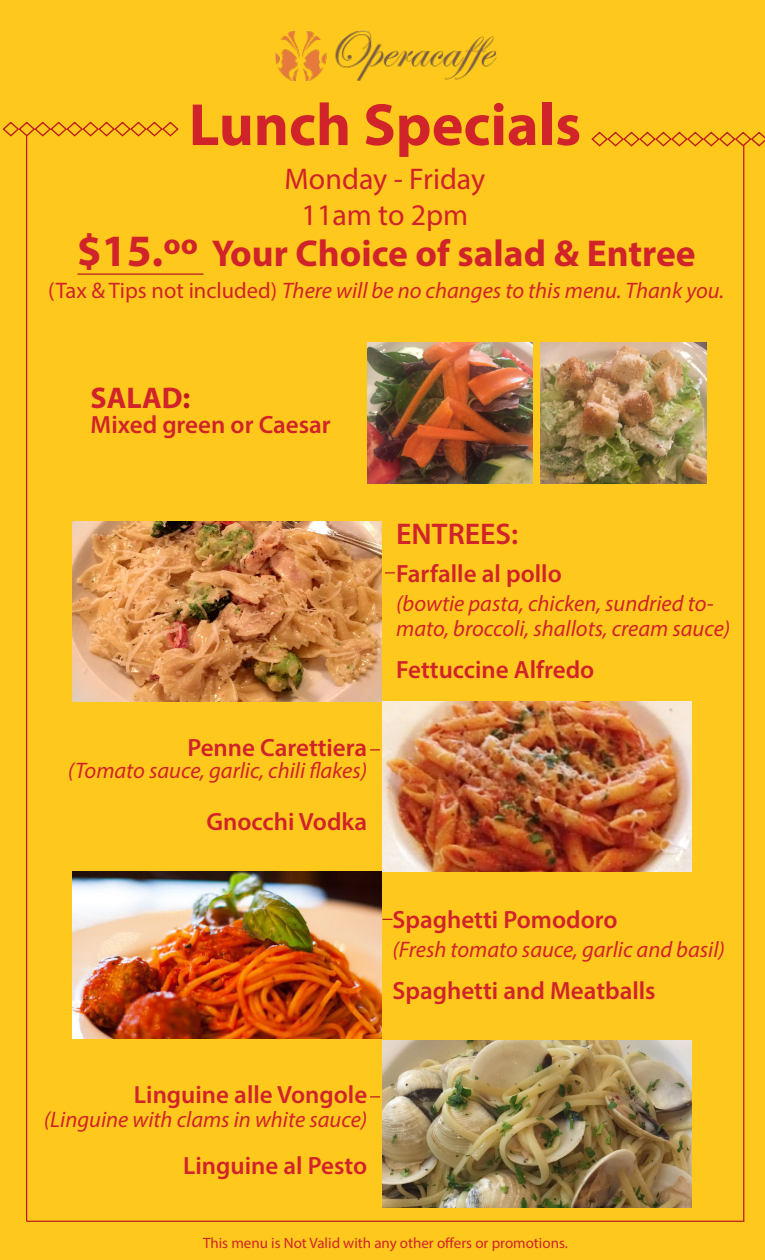
<style>
.page{position:relative;width:765px;height:1260px;background:#fec91c}
.page>*{position:absolute;margin:0;border:0;box-sizing:border-box;transform-origin:0 0}
.t1{font:700 60px "Myriad Pro";color:#d1232a}
.t2{font:700 37.5px "Myriad Pro";color:#d1232a}
.t3{font:30px/36px "Myriad Pro";color:#d1232a;text-align:center}
.Menu_item{font:600 30px "Myriad Pro";color:#d1232a}
.t4{font:700 30px "Myriad Pro";color:#d1232a}
.Menu_item-2{font:600 25px "Myriad Pro";color:#d1232a}
.description{font:600 25px "Myriad Pro";color:#d1232a}
.Menu_item-3{font:italic 22.5px/24.5px "Myriad Pro";color:#d1232a}
.description-2{font:italic 22.5px "Myriad Pro";color:#d1232a}
.t5{font:15px "Myriad Pro";color:#d1232a}
.s1{font-size:45px}
.s2{font-style:normal}
.s3{color:#bb1b20}
</style>
<div class="page">
<img style="left:275px;top:30px;width:222px;height:52px">
<svg style="left:591px;top:131px;width:174px;height:17px"></svg>
<svg style="left:2px;top:121px;width:177px;height:17px"></svg>
<img style="left:367px;top:343px;width:165px;height:141px">
<img style="left:541px;top:343px;width:165px;height:141px">
<img style="left:73px;top:872px;width:309px;height:167px">
<img style="left:383px;top:701px;width:308px;height:171px">
<img style="left:383px;top:1040px;width:308px;height:167px">
<img style="left:73px;top:521px;width:309px;height:180px">
<hr style="left:78px;top:273px;width:126px;height:2px;background:#bb1b20">
<hr style="left:26px;top:135px;width:1px;height:1086px;background:#bb1b20">
<hr style="left:743px;top:145px;width:1px;height:1076px;background:#bb1b20">
<svg style="left:370px;top:1096px;width:10px;height:2px"></svg>
<hr style="left:27px;top:1221px;width:717px;height:1px;background:#bb1b20">
<p class="t1" style="left:189px;top:86px;width:394px">Lunch Specials</p>
<p class="t3" style="left:285px;top:161px;width:202px">Monday - Friday<br>11am to 2pm</p>
<p class="t2" style="left:77px;top:229px;width:621px"><span class="s1">$15.ºº</span> Your Choice of salad &amp; Entree</p>
<p class="Menu_item-3" style="left:48px;top:278px;width:677px"><span class="s2">(Tax &amp; Tips not included)</span> There will be no changes to this menu. Thank you.</p>
<p class="t4" style="left:91px;top:379px;width:101px">SALAD<span class="s3">:</span></p>
<p class="Menu_item-2" style="left:91px;top:409px;width:242px">Mixed green or Caesar</p>
<p class="Menu_item-2" style="left:187px;top:731px;width:181px">Penne Carettiera</p>
<p class="description-2" style="left:68px;top:757px;width:301px">(Tomato sauce, garlic, chili flakes)</p>
<p class="Menu_item-2" style="left:207px;top:806px;width:162px">Gnocchi Vodka</p>
<p class="Menu_item" style="left:396px;top:515px;width:124px">ENTREES:</p>
<p class="Menu_item-2" style="left:396px;top:557px;width:167px">Farfalle al pollo</p>
<p class="Menu_item-3" style="left:396px;top:591px;width:336px">(bowtie pasta, chicken, sundried to&shy;mato, broccoli, shallots, cream sauce)</p>
<p class="Menu_item-2" style="left:396px;top:653px;width:200px">Fettuccine Alfredo</p>
<p class="Menu_item-2" style="left:392px;top:903px;width:227px">Spaghetti Pomodoro</p>
<p class="description-2" style="left:392px;top:936px;width:334px">(Fresh tomato sauce, garlic and basil)</p>
<p class="description" style="left:392px;top:975px;width:265px">Spaghetti and Meatballs</p>
<p class="Menu_item-2" style="left:134px;top:1079px;width:235px">Linguine alle Vongole</p>
<p class="description-2" style="left:44px;top:1106px;width:325px">(Linguine with clams in white sauce)</p>
<p class="Menu_item-2" style="left:183px;top:1150px;width:186px">Linguine al Pesto</p>
<p class="t5" style="left:203px;top:1234px;width:366px">This menu is Not Valid with any other offers or promotions.</p>
</div>
